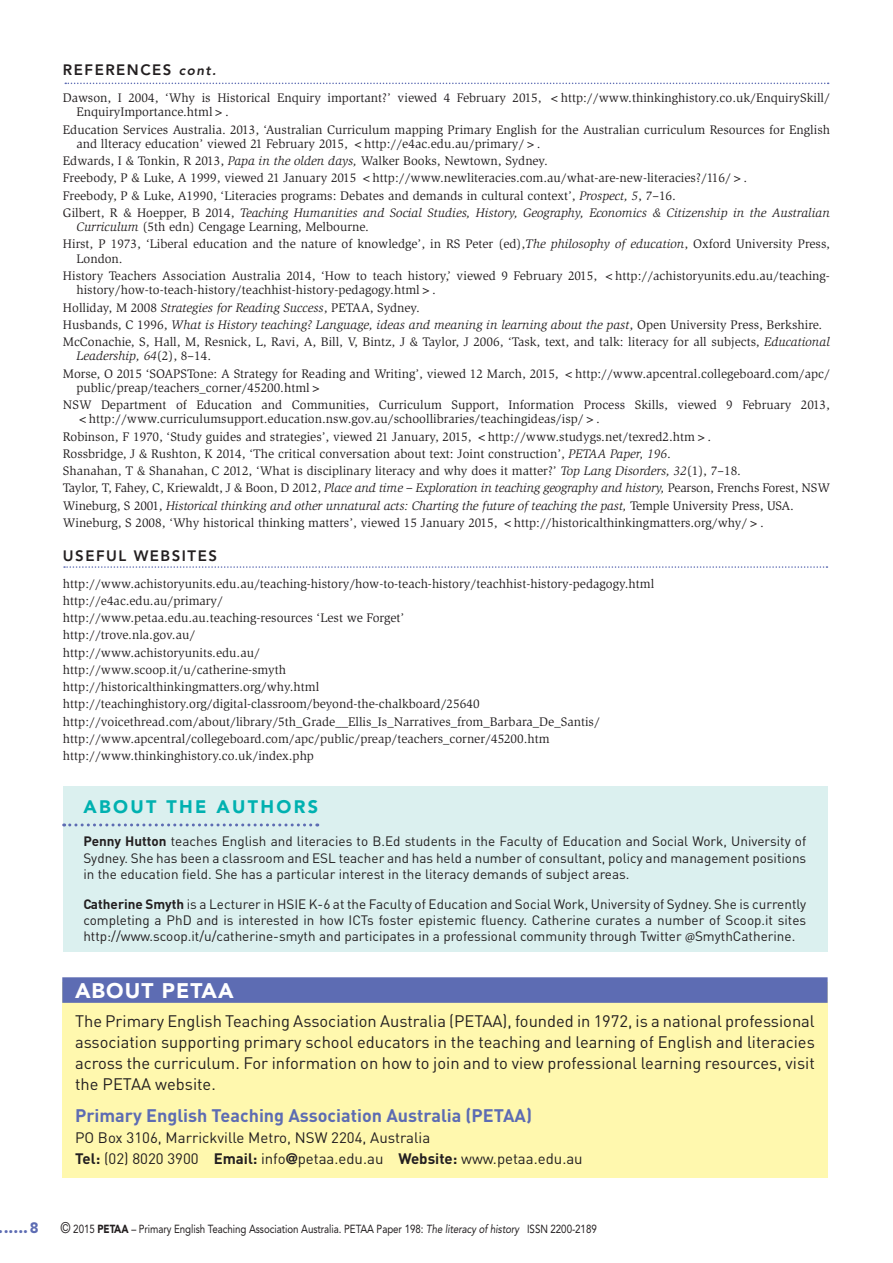
<style>
.page{position:relative;width:893px;height:1263px;background:#fff}
.page>*{position:absolute;margin:0;border:0;box-sizing:border-box;transform-origin:0 0}
.t1{font:900 21px "Avenir";letter-spacing:.05em;color:#fff}
.t2{font:700 18px "DIN";color:#5d6cb3}
.t3{font:900 18px "Avenir";letter-spacing:.13em;color:#00b1b0}
.t4{font:16.5px/21px "DIN";color:#231f20;text-align:justify}
.t5{font:900 16.5px "Avenir";color:#5d6cb3}
.t6{font:15px/21px "DIN";color:#231f20}
.t7{font:800 15px "Avenir";letter-spacing:.1em;color:#231f20}
.t8{font:13.5px/16.5px "DIN";color:#231f20;text-align:justify}
.t9{font:12.75px/17.2px "Slimbach";color:#231f20}
.t10{font:11.7px "Avenir";letter-spacing:-.005em;color:#231f20;scale:.83 1}
.s1{font-style:italic;font-size:13.5px}
.s2{font-style:italic}
.s3{font-weight:700}
.s4{font-family:"Myriad Pro"}
.s5{font-family:"Avenir";font-weight:800}
.s6{font-size:15px}
.s7{font-size:15.3px}
.s8{font-weight:900}
</style>
<div class="page">
<svg style="left:64px;top:566px;width:763px;height:2px"></svg>
<div style="left:62px;top:982px;width:766px;height:196px;background:#fff8ae"></div>
<div style="left:63px;top:786px;width:764px;height:166px;background:#dbf0ef"></div>
<svg style="left:64px;top:823px;width:254px;height:3px"></svg>
<div style="left:62px;top:977px;width:766px;height:26px;background:#5d6cb3"></div>
<svg style="left:65px;top:83px;width:764px;height:1px"></svg>
<p class="t7" style="left:63px;top:61px;width:155px">REFERENCES <span class="s1">cont.</span></p>
<p class="t9" style="left:76px;top:91px;width:755px;line-height:14.2px;text-indent:-14px">Dawson, I 2004, ‘Why is Historical Enquiry important?’ viewed 4 February 2015, &lt;http://www.thinkinghistory.co.uk/EnquirySkill/<br>EnquiryImportance.html&gt;.</p>
<p class="t9" style="left:76px;top:122px;width:755px;line-height:14.2px;text-indent:-14px">Education Services Australia. 2013, ‘Australian Curriculum mapping Primary English for the Australian curriculum Resources for English and llteracy education’ viewed 21 February 2015, &lt;http://e4ac.edu.au/primary/&gt;.</p>
<p class="t9" style="left:63px;top:152px;width:768px">Edwards, I &amp; Tonkin, R 2013, <span class="s2">Papa in the olden days,</span> Walker Books, Newtown, Sydney.<br>Freebody, P &amp; Luke, A 1999, viewed 21 January 2015 &lt;http://www.newliteracies.com.au/what-are-new-literacies?/116/&gt;.<br>Freebody, P &amp; Luke, A1990, ‘Literacies programs: Debates and demands in cultural context’, <span class="s2">Prospect, 5</span>, 7–16.<br>Gilbert, R &amp; Hoepper, B 2014, <span class="s2">Teaching Humanities and Social Studies, History, Geography, Economics &amp; Citizenship in the Australian</span></p>
<p class="t9" style="left:63px;top:218px;width:769px;text-indent:14px"><span class="s2">Curriculum</span> (5th edn) Cengage Learning, Melbourne.<br>Hirst, P 1973, ‘Liberal education and the nature of knowledge’, in RS Peter (ed),<span class="s2">The philosophy of education</span>, Oxford University Press,</p>
<p class="t9" style="left:63px;top:250px;width:768px;text-indent:14px">London.<br>History Teachers Association Australia 2014, ‘How to teach history,’ viewed 9 February 2015, &lt;http://achistoryunits.edu.au/teaching-</p>
<p class="t9" style="left:63px;top:281px;width:768px;text-indent:14px">history/how-to-teach-history/teachhist-history-pedagogy.html&gt;.<br>Holliday, M 2008 <span class="s2">Strategies for Reading Success</span>, PETAA, Sydney.<br>Husbands, C 1996, <span class="s2">What is History teaching? Language, ideas and meaning in learning about the past</span>, Open University Press, Berkshire.<br>McConachie, S, Hall, M, Resnick, L, Ravi, A, Bill, V, Bintz, J &amp; Taylor, J 2006, ‘Task, text, and talk: literacy for all subjects, <span class="s2">Educational</span></p>
<p class="t9" style="left:63px;top:347px;width:768px;text-indent:14px"><span class="s2">Leadership, 64</span>(2), 8–14.<br>Morse, O 2015 ‘SOAPSTone: A Strategy for Reading and Writing’, viewed 12 March, 2015, &lt;http://www.apcentral.collegeboard.com/apc/</p>
<p class="t9" style="left:63px;top:379px;width:768px;text-indent:14px">public/preap/teachers_corner/45200.html&gt;<br>NSW Department of Education and Communities, Curriculum Support, Information Process Skills, viewed 9 February 2013,</p>
<p class="t9" style="left:63px;top:410px;width:768px;text-indent:14px">&lt;http://www.curriculumsupport.education.nsw.gov.au/schoollibraries/teachingideas/isp/&gt;.<br>Robinson, F 1970, ‘Study guides and strategies’, viewed 21 January, 2015, &lt;http://www.studygs.net/texred2.htm&gt;.<br>Rossbridge, J &amp; Rushton, K 2014, ‘The critical conversation about text: Joint construction’, <span class="s2">PETAA Paper, 196</span>.<br>Shanahan, T &amp; Shanahan, C 2012, ‘What is disciplinary literacy and why does it matter?’ <span class="s2">Top Lang Disorders, 32</span>(1), 7–18.<br>Taylor, T, Fahey, C, Kriewaldt, J &amp; Boon, D 2012, <span class="s2">Place and time – Exploration in teaching geography and history,</span> Pearson, Frenchs Forest, NSW Wineburg, S 2001, <span class="s2">Historical thinking and other unnatural acts: Charting the future of teaching the past,</span> Temple University Press, USA.<br>Wineburg, S 2008, ‘Why historical thinking matters’, viewed 15 January 2015, &lt;http://historicalthinkingmatters.org/why/&gt;.</p>
<p class="t7" style="left:63px;top:546px;width:156px">USEFUL WEBSITES</p>
<p class="t9" style="left:63px;top:575px;width:593px">http://www.achistoryunits.edu.au/teaching-history/how-to-teach-history/teachhist-history-pedagogy.html http://e4ac.edu.au/primary/<br>http://www.petaa.edu.au.teaching-resources ‘Lest we Forget’<br>http://trove.nla.gov.au/<br>http://www.achistoryunits.edu.au/<br>http://www.scoop.it/u/catherine-smyth<br>http://historicalthinkingmatters.org/why.html http://teachinghistory.org/digital-classroom/beyond-the-chalkboard/25640 http://voicethread.com/about/library/5th_Grade__Ellis_Is_Narratives_from_Barbara_De_Santis/ http://www.apcentral/collegeboard.com/apc/public/preap/teachers_corner/45200.htm http://www.thinkinghistory.co.uk/index.php</p>
<h2 class="t3" style="left:83px;top:795px;width:236px">ABOUT THE AUTHORS</h2>
<p class="t8" style="left:83px;top:833px;width:724px"><span class="s3">Penny Hutton</span> teaches English and literacies to B.Ed students in the Faculty of Education and Social Work, University of Sydney. She has been a classroom and ESL teacher and has held a number of consultant, policy and management positions in the education field. She has a particular interest in the literacy demands of subject areas.</p>
<p class="t8" style="left:83px;top:895px;width:724px"><span class="s3">Catherine Smyth</span> is a Lecturer in HSIE K-6 at the Faculty of Education and Social Work, University of Sydney. She is currently completing a PhD and is interested in how ICTs foster epistemic fluency. Catherine curates a number of Scoop.it sites http://www.scoop.it/u/catherine-smyth and participates in a professional community through Twitter <span class="s4">@</span>SmythCatherine.</p>
<h1 class="t1" style="left:75px;top:978px;width:160px">ABOUT PETAA</h1>
<p class="t4" style="left:75px;top:1010px;width:741px">The Primary English Teaching Association Australia (PETAA), founded in 1972, is a national professional association supporting primary school educators in the teaching and learning of English and literacies across the curriculum. For information on how to join and to view professional learning resources, visit the PETAA website.</p>
<h2 class="t2" style="left:75px;top:1103px;width:458px">Primary English Teaching Association Australia (PETAA)</h2>
<p class="t6" style="left:75px;top:1126px;width:509px">PO Box 3106, Marrickville Metro, NSW 2204, Australia<br><span class="s3">Tel:</span> (02) 8020 3900 <span class="s3">Email:</span> info<span class="s5">@</span>petaa.edu.au <span class="s3">Website:</span> www.petaa.edu.au</p>
<p class="t5" style="left:-1px;top:1217px;width:41px">......<span class="s6">8</span></p>
<p class="t10" style="left:61px;top:1222px;width:648px"><span class="s7">©</span> 2015 <span class="s8">PETAA</span> – Primary English Teaching Association Australia. PETAA Paper 198: <span class="s2">The literacy of history</span> ISSN 2200-2189</p>
</div>
